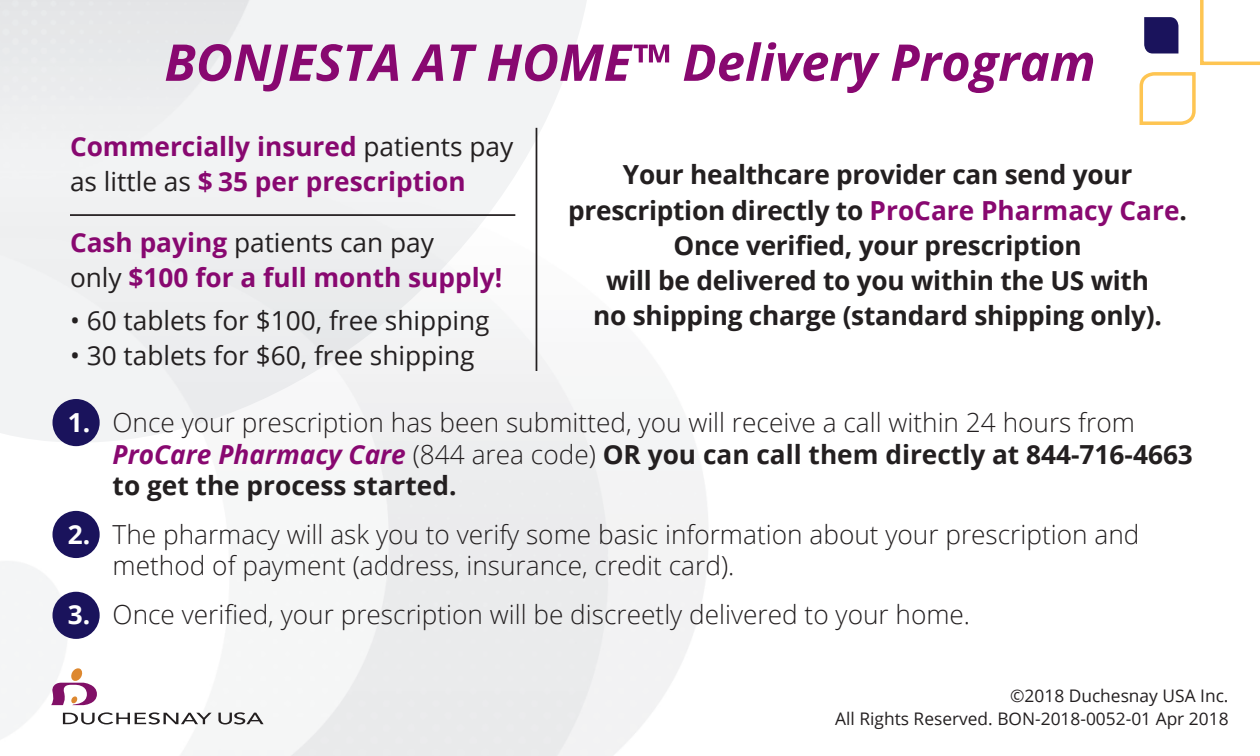
<style>
.page{position:relative;width:1260px;height:756px;background:#fff}
.page>*{position:absolute;margin:0;border:0;box-sizing:border-box;transform-origin:0 0}
.Front_Titles_Color{font:italic 700 50.75px "Open Sans";color:#880870}
.Text_Bullets{font:300 26.25px/31.5px "Open Sans";color:#231f20}
.t1{font:700 26.25px/35px "Open Sans";letter-spacing:-.01em;color:#231f20;text-align:center}
.t2{font:700 26.25px/35px "Open Sans";color:#880870}
.t3{font:26.25px "Open Sans";color:#231f20}
.Text_Bullets-2{font:17.5px "Open Sans";color:#231f20}
.s1{font-weight:400;color:#231f20}
.s2{color:#880870}
.s3{font-weight:700;color:#fff}
.s4{font-weight:700;font-style:italic;color:#880870}
.s5{font-weight:700}
</style>
<div class="page">
<img style="left:0;top:404px;width:708px;height:352px">
<svg style="left:0;top:0;width:647px;height:496px;fill:#f2f3f4"></svg>
<svg style="left:218px;top:712px;width:46px;height:12px"></svg>
<svg style="left:63px;top:712px;width:149px;height:12px"></svg>
<svg style="left:51px;top:667px;width:46px;height:38px"></svg>
<div style="left:53px;top:399px;width:47px;height:47px;background:#1a135c;border-radius:50%"></div>
<div style="left:53px;top:511px;width:47px;height:47px;background:#1a135c;border-radius:50%"></div>
<div style="left:53px;top:592px;width:47px;height:47px;background:#1a135c;border-radius:50%"></div>
<hr style="left:536px;top:128px;width:1px;height:243px;background:#231f20">
<hr style="left:70px;top:214px;width:445px;height:2px;background:#231f20">
<svg style="left:1139px;top:0;width:121px;height:125px"></svg>
<p class="Front_Titles_Color" style="left:164px;top:27px;width:933px">BONJESTA AT HOME™ Delivery Program</p>
<p class="t2" style="left:70px;top:128px;width:445px">Commercially insured <span class="s1">patients pay as little as</span> $ 35 per prescription</p>
<p class="t2" style="left:70px;top:224px;width:434px">Cash paying <span class="s1">patients can pay<br>only</span> $100 for a full month supply!</p>
<p class="t3" style="left:70px;top:302px;width:421px">• 60 tablets for $100, free shipping</p>
<p class="t3" style="left:70px;top:337px;width:406px">• 30 tablets for $60, free shipping</p>
<p class="t1" style="left:568px;top:156px;width:620px;line-height:36.4px">Your healthcare provider can send your prescription directly to <span class="s2">ProCare Pharmacy Care</span>.</p>
<p class="t1" style="left:593px;top:228px;width:570px">Once verified, your prescription<br>will be delivered to you within the US with no shipping charge (standard shipping only).</p>
<p class="Text_Bullets" style="left:113px;top:406px;width:1082px;text-indent:-45px"><span class="s3">1.</span> Once your prescription has been submitted, you will receive a call within 24 hours from<br><span class="s4">ProCare Pharmacy Care</span> (844 area code) <span class="s5">OR you can call them directly at 844-716-4663 to get the process started.</span></p>
<p class="Text_Bullets" style="left:113px;top:518px;width:1028px;text-indent:-45px"><span class="s3">2.</span> The pharmacy will ask you to verify some basic information about your prescription and method of payment (address, insurance, credit card).</p>
<p class="Text_Bullets" style="left:68px;top:598px;width:904px"><span class="s3">3.</span> Once verified, your prescription will be discreetly delivered to your home.</p>
<p class="Text_Bullets-2" style="left:1010px;top:684px;width:220px">©2018 Duchesnay USA Inc.</p>
<p class="Text_Bullets-2" style="left:835px;top:706px;width:395px">All Rights Reserved. BON-2018-0052-01 Apr 2018</p>
</div>
